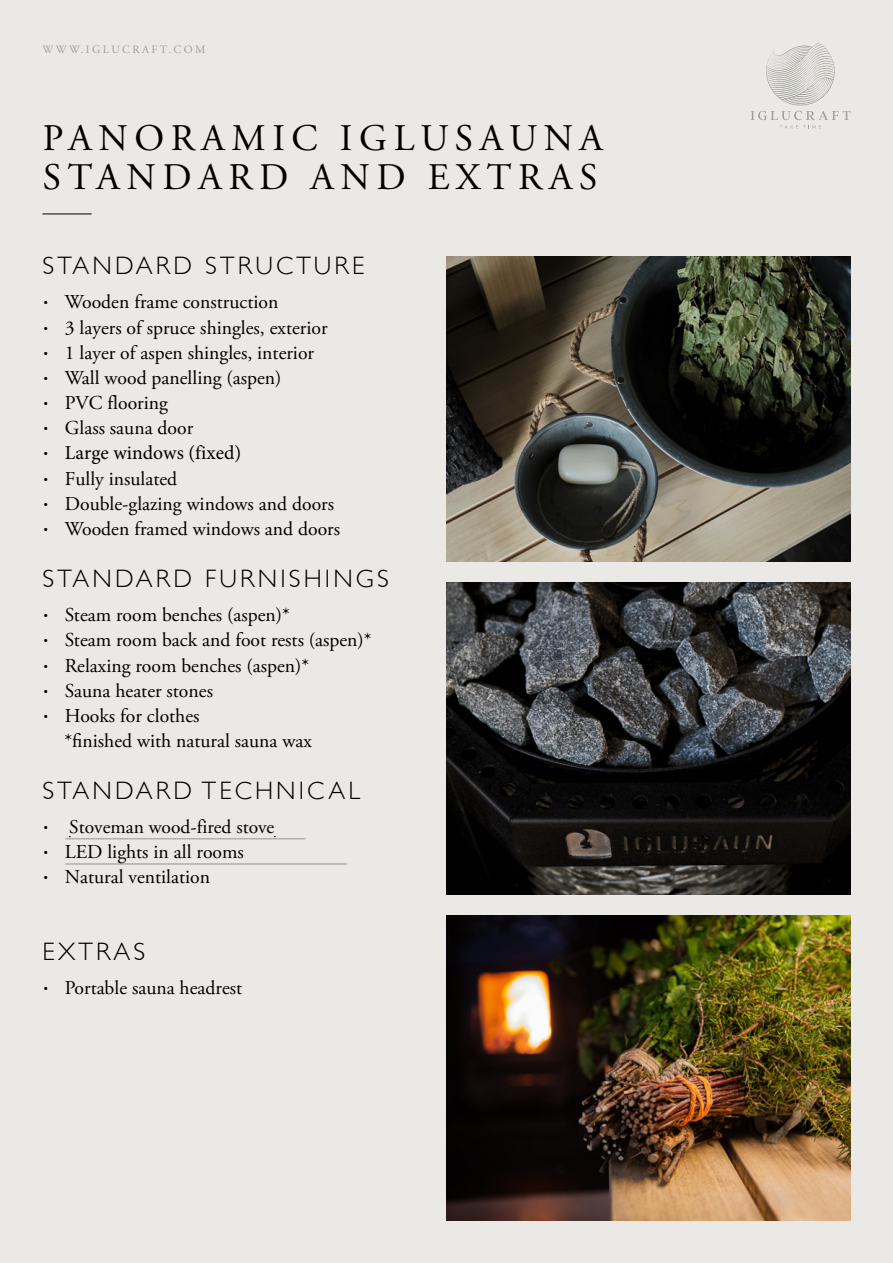
<style>
.page{position:relative;width:893px;height:1263px;background:#ebe9e6}
.page>*{position:absolute;margin:0;border:0;box-sizing:border-box;transform-origin:0 0}
.t1{font:37.5px/39.3px "Adobe Garamond Pro";letter-spacing:.175em;color:#000}
.t2{font:300 25.2px "Gill Sans";letter-spacing:.125em;color:#000}
.t3{font:19.65px/25.2px "Adobe Garamond Pro";color:#000}
.t4{font:19.65px "Minion Pro";color:#000}
.t5{font:19.5px "Adobe Garamond Pro";color:#000}
.t6{font:11.25px "Adobe Garamond Pro";letter-spacing:.215em;color:#9d9f97}
.s1{font-size:27px}
.s2{font-family:"Adobe Garamond Pro";font-size:27px}
</style>
<div class="page">
<svg style="left:751px;top:43px;width:99px;height:85px"></svg>
<hr style="left:43px;top:214px;width:49px;height:1px;background:#000">
<hr style="left:65px;top:838px;width:241px;height:1px;background:#9d9f97">
<hr style="left:65px;top:863px;width:282px;height:1px;background:#9d9f97">
<svg style="left:67px;top:863px;width:279px;height:1px"></svg>
<svg style="left:68px;top:836px;width:236px;height:3px"></svg>
<img style="left:446px;top:916px;width:404px;height:304px">
<img style="left:446px;top:583px;width:404px;height:311px">
<img style="left:446px;top:257px;width:404px;height:305px">
<p class="t6" style="left:43px;top:42px;width:164px">WWW.IGLUCRAFT.COM</p>
<h1 class="t1" style="left:43px;top:120px;width:562px">PANORAMIC IGLUSAUNA<br>STANDARD AND EXTRAS</h1>
<p class="t2" style="left:43px;top:246px;width:324px">STANDARD STRUCTURE</p>
<p class="t3" style="left:43px;top:290px;width:287px"><span class="s1">·</span> Wooden frame construction<br><span class="s1">·</span> 3 layers of spruce shingles, exterior <span class="s1">·</span> 1 layer of aspen shingles, interior<br><span class="s1">·</span> Wall wood panelling (aspen)<br><span class="s1">·</span> PVC flooring<br><span class="s1">·</span> Glass sauna door</p>
<p class="t4" style="left:43px;top:440px;width:200px"><span class="s2">·</span> Large windows (fixed)</p>
<p class="t3" style="left:43px;top:466px;width:299px"><span class="s1">·</span> Fully insulated<br><span class="s1">·</span> Double-glazing windows and doors <span class="s1">·</span> Wooden framed windows and doors</p>
<p class="t2" style="left:43px;top:559px;width:348px">STANDARD FURNISHINGS</p>
<p class="t3" style="left:43px;top:603px;width:249px"><span class="s1">·</span> Steam room benches (aspen)*</p>
<p class="t3" style="left:43px;top:628px;width:331px"><span class="s1">·</span> Steam room back and foot rests (aspen)*</p>
<p class="t3" style="left:43px;top:653px;width:268px"><span class="s1">·</span> Relaxing room benches (aspen)*</p>
<p class="t3" style="left:43px;top:679px;width:172px"><span class="s1">·</span> Sauna heater stones</p>
<p class="t3" style="left:43px;top:704px;width:159px"><span class="s1">·</span> Hooks for clothes</p>
<p class="t3" style="left:64px;top:729px;width:249px">*finished with natural sauna wax</p>
<p class="t2" style="left:43px;top:770px;width:319px">STANDARD TECHNICAL</p>
<p class="t5" style="left:43px;top:815px;width:233px"><span class="s1">·</span> Stoveman wood-fired stove</p>
<p class="t3" style="left:43px;top:840px;width:203px"><span class="s1">·</span> LED lights in all rooms <span class="s1">·</span> Natural ventilation</p>
<p class="t2" style="left:43px;top:932px;width:104px">EXTRAS</p>
<p class="t3" style="left:43px;top:976px;width:201px"><span class="s1">·</span> Portable sauna headrest</p>
</div>
